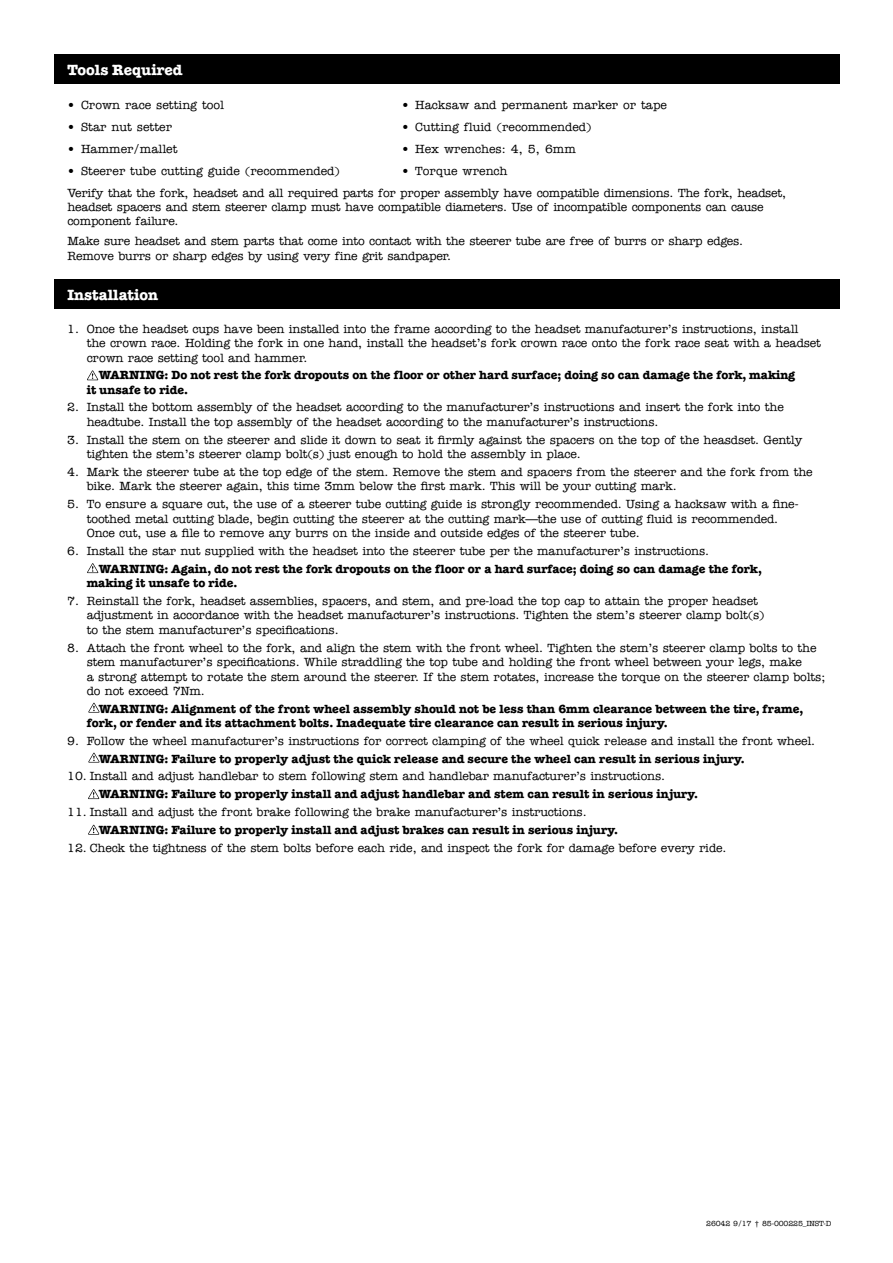
<style>
.page{position:relative;width:893px;height:1263px;background:#fff}
.page>*{position:absolute;margin:0;border:0;box-sizing:border-box;transform-origin:0 0}
.t1{font:15px "American Typewriter Bold A";color:#fff}
.t2{font:500 12px/14.4px "American Typewriter";letter-spacing:-.01em;color:#000}
.t3{font:12px/14.4px "American Typewriter Bold A";color:#000}
.t4{font:500 7.5px "American Typewriter";letter-spacing:-.02em;color:#000}
</style>
<div class="page">
<div style="left:54px;top:279px;width:785px;height:30px;background:#000"></div>
<div style="left:54px;top:54px;width:785px;height:30px;background:#000"></div>
<svg style="left:87px;top:370px;width:11px;height:10px"></svg>
<svg style="left:87px;top:563px;width:11px;height:10px"></svg>
<svg style="left:88px;top:703px;width:12px;height:10px"></svg>
<svg style="left:88px;top:753px;width:12px;height:9px"></svg>
<svg style="left:88px;top:789px;width:11px;height:10px"></svg>
<svg style="left:88px;top:825px;width:11px;height:10px"></svg>
<p class="t1" style="left:67px;top:61px;width:116px">Tools Required</p>
<p class="t2" style="left:68px;top:98px;width:158px">• Crown race setting tool</p>
<p class="t2" style="left:68px;top:120px;width:106px">• Star nut setter</p>
<p class="t2" style="left:68px;top:142px;width:111px">• Hammer/mallet</p>
<p class="t2" style="left:68px;top:160px;width:720px;line-height:21.9px">• Steerer tube cutting guide (recommended)<br>Verify that the fork, headset and all required parts for proper assembly have compatible dimensions. The fork, headset,</p>
<p class="t2" style="left:68px;top:200px;width:698px">headset spacers and stem steerer clamp must have compatible diameters. Use of incompatible components can cause component failure.</p>
<p class="t2" style="left:68px;top:234px;width:677px">Make sure headset and stem parts that come into contact with the steerer tube are free of burrs or sharp edges.<br>Remove burrs or sharp edges by using very fine grit sandpaper.</p>
<p class="t2" style="left:402px;top:98px;width:267px">• Hacksaw and permanent marker or tape</p>
<p class="t2" style="left:402px;top:120px;width:191px">• Cutting fluid (recommended)</p>
<p class="t2" style="left:402px;top:142px;width:176px">• Hex wrenches: 4, 5, 6mm</p>
<p class="t2" style="left:402px;top:164px;width:107px">• Torque wrench</p>
<p class="t1" style="left:67px;top:286px;width:93px">Installation</p>
<p class="t2" style="left:87px;top:322px;width:736px;text-indent:-20px">1. Once the headset cups have been installed into the frame according to the headset manufacturer’s instructions, install<br>the crown race. Holding the fork in one hand, install the headset’s fork crown race onto the fork race seat with a headset crown race setting tool and hammer.</p>
<p class="t3" style="left:87px;top:368px;width:710px;text-indent:12px">WARNING: Do not rest the fork dropouts on the floor or other hard surface; doing so can damage the fork, making it unsafe to ride.</p>
<p class="t2" style="left:87px;top:400px;width:699px;text-indent:-20px">2. Install the bottom assembly of the headset according to the manufacturer’s instructions and insert the fork into the headtube. Install the top assembly of the headset according to the manufacturer’s instructions.</p>
<p class="t2" style="left:87px;top:433px;width:717px;text-indent:-20px">3. Install the stem on the steerer and slide it down to seat it firmly against the spacers on the top of the heasdset. Gently tighten the stem’s steerer clamp bolt(s) just enough to hold the assembly in place.</p>
<p class="t2" style="left:87px;top:465px;width:727px;text-indent:-20px">4. Mark the steerer tube at the top edge of the stem. Remove the stem and spacers from the steerer and the fork from the bike. Mark the steerer again, this time 3mm below the first mark. This will be your cutting mark.</p>
<p class="t2" style="left:87px;top:497px;width:713px;text-indent:-20px">5. To ensure a square cut, the use of a steerer tube cutting guide is strongly recommended. Using a hacksaw with a fine&shy;toothed metal cutting blade, begin cutting the steerer at the cutting mark—the use of cutting fluid is recommended.<br>Once cut, use a file to remove any burrs on the inside and outside edges of the steerer tube.</p>
<p class="t2" style="left:67px;top:544px;width:643px">6. Install the star nut supplied with the headset into the steerer tube per the manufacturer’s instructions.</p>
<p class="t3" style="left:87px;top:562px;width:677px;text-indent:12px">WARNING: Again, do not rest the fork dropouts on the floor or a hard surface; doing so can damage the fork, making it unsafe to ride.</p>
<p class="t2" style="left:87px;top:594px;width:680px;text-indent:-20px">7. Reinstall the fork, headset assemblies, spacers, and stem, and pre-load the top cap to attain the proper headset adjustment in accordance with the headset manufacturer’s instructions. Tighten the stem’s steerer clamp bolt(s) to the stem manufacturer’s specifications.</p>
<p class="t2" style="left:87px;top:641px;width:740px;text-indent:-20px">8. Attach the front wheel to the fork, and align the stem with the front wheel. Tighten the stem’s steerer clamp bolts to the stem manufacturer’s specifications. While straddling the top tube and holding the front wheel between your legs, make<br>a strong attempt to rotate the stem around the steerer. If the stem rotates, increase the torque on the steerer clamp bolts; do not exceed 7Nm.</p>
<p class="t3" style="left:87px;top:702px;width:718px;text-indent:12px">WARNING: Alignment of the front wheel assembly should not be less than 6mm clearance between the tire, frame, fork, or fender and its attachment bolts. Inadequate tire clearance can result in serious injury.</p>
<p class="t2" style="left:67px;top:734px;width:749px">9. Follow the wheel manufacturer’s instructions for correct clamping of the wheel quick release and install the front wheel.</p>
<p class="t3" style="left:99px;top:751px;width:647px">WARNING: Failure to properly adjust the quick release and secure the wheel can result in serious injury.</p>
<p class="t2" style="left:67px;top:769px;width:599px">10. Install and adjust handlebar to stem following stem and handlebar manufacturer’s instructions.</p>
<p class="t3" style="left:99px;top:787px;width:601px">WARNING: Failure to properly install and adjust handlebar and stem can result in serious injury.</p>
<p class="t2" style="left:67px;top:805px;width:521px">11. Install and adjust the front brake following the brake manufacturer’s instructions.</p>
<p class="t3" style="left:99px;top:823px;width:521px">WARNING: Failure to properly install and adjust brakes can result in serious injury.</p>
<p class="t2" style="left:67px;top:840px;width:661px">12. Check the tightness of the stem bolts before each ride, and inspect the fork for damage before every ride.</p>
<p class="t4" style="left:706px;top:1219px;width:127px">26042 9/17 † 85-000225_INST-D</p>
</div>
